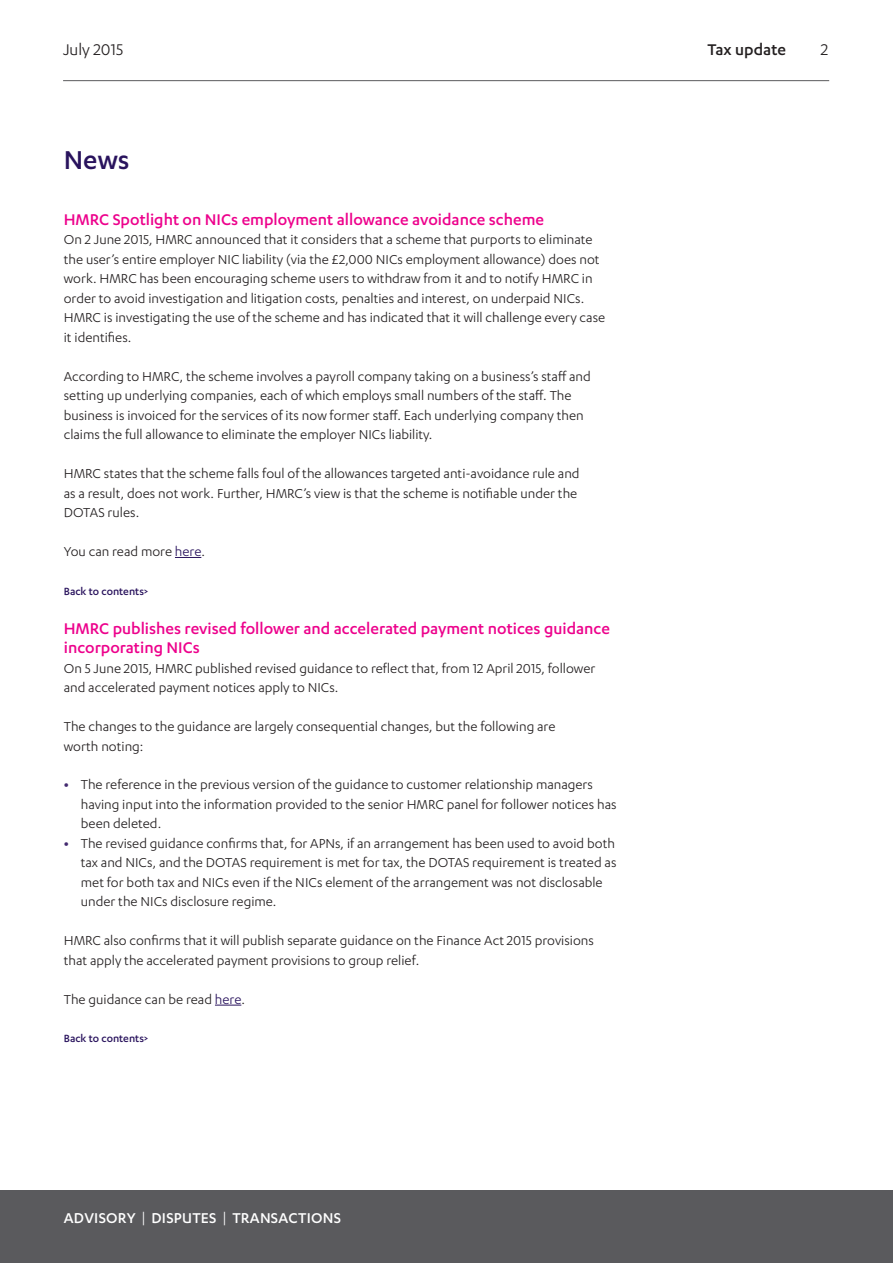
<style>
.page{position:relative;width:893px;height:1263px;background:#fff}
.page>*{position:absolute;margin:0;border:0;box-sizing:border-box;transform-origin:0 0}
.t1{font:500 30px "Karbon";color:#29135d}
.t2{font:500 18px/19.5px "Karbon";color:#ed028c}
.t3{font:18px "Karbon";color:#231f20}
.t4{font:500 18px "Karbon";color:#231f20}
.t5{font:500 16.5px "Karbon";letter-spacing:.015em;color:#fff}
.t6{font:15px/19.5px "Karbon";color:#231f20}
.t7{font:500 12px "Karbon";color:#29135d}
.s1{color:#29135d}
.s2{font-weight:700;color:#432a6f}
.s3{font-weight:400}
</style>
<div class="page">
<hr style="left:63px;top:80px;width:766px;height:1px;background:#5a5a5d">
<div style="left:0;top:1191px;width:893px;height:72px;background:#5a5a5d"></div>
<svg style="left:175px;top:557px;width:26px;height:1px"></svg>
<svg style="left:215px;top:1005px;width:26px;height:1px"></svg>
<p class="t3" style="left:63px;top:39px;width:62px">July 2015</p>
<p class="t4" style="left:707px;top:39px;width:80px">Tax update</p>
<p class="t3" style="left:821px;top:39px;width:9px">2</p>
<h1 class="t1" style="left:64px;top:143px;width:67px">News</h1>
<p class="t2" style="left:64px;top:209px;width:482px">HMRC Spotlight on NICs employment allowance avoidance scheme</p>
<p class="t6" style="left:64px;top:230px;width:543px">On 2 June 2015, HMRC announced that it considers that a scheme that purports to eliminate the user’s entire employer NIC liability (via the £2,000 NICs employment allowance) does not work. HMRC has been encouraging scheme users to withdraw from it and to notify HMRC in order to avoid investigation and litigation costs, penalties and interest, on underpaid NICs.<br>HMRC is investigating the use of the scheme and has indicated that it will challenge every case it identifies.</p>
<p class="t6" style="left:64px;top:366px;width:528px">According to HMRC, the scheme involves a payroll company taking on a business’s staff and setting up underlying companies, each of which employs small numbers of the staff. The business is invoiced for the services of its now former staff. Each underlying company then claims the full allowance to eliminate the employer NICs liability.</p>
<p class="t6" style="left:64px;top:463px;width:517px">HMRC states that the scheme falls foul of the allowances targeted anti-avoidance rule and as a result, does not work. Further, HMRC’s view is that the scheme is notifiable under the<br>DOTAS rules.</p>
<p class="t6" style="left:64px;top:541px;width:143px">You can read more <span class="s1">here</span>.</p>
<p class="t7" style="left:64px;top:584px;width:86px">Back to contents&gt;</p>
<p class="t2" style="left:64px;top:618px;width:548px">HMRC publishes revised follower and accelerated payment notices guidance incorporating NICs</p>
<p class="t6" style="left:64px;top:658px;width:533px">On 5 June 2015, HMRC published revised guidance to reflect that, from 12 April 2015, follower and accelerated payment notices apply to NICs.</p>
<p class="t6" style="left:64px;top:716px;width:493px">The changes to the guidance are largely consequential changes, but the following are worth noting:</p>
<p class="t6" style="left:81px;top:775px;width:537px;text-indent:-17px"><span class="s2">•</span> The reference in the previous version of the guidance to customer relationship managers having input into the information provided to the senior HMRC panel for follower notices has been deleted.</p>
<p class="t6" style="left:81px;top:833px;width:537px;text-indent:-17px"><span class="s2">•</span> The revised guidance confirms that, for APNs, if an arrangement has been used to avoid both tax and NICs, and the DOTAS requirement is met for tax, the DOTAS requirement is treated as met for both tax and NICs even if the NICs element of the arrangement was not disclosable under the NICs disclosure regime.</p>
<p class="t6" style="left:64px;top:930px;width:532px">HMRC also confirms that it will publish separate guidance on the Finance Act 2015 provisions that apply the accelerated payment provisions to group relief.</p>
<p class="t6" style="left:64px;top:989px;width:183px">The guidance can be read <span class="s1">here</span>.</p>
<p class="t7" style="left:64px;top:1032px;width:86px">Back to contents&gt;</p>
<p class="t5" style="left:64px;top:1208px;width:279px">ADVISORY <span class="s3">|</span> DISPUTES <span class="s3">|</span> TRANSACTIONS</p>
</div>
